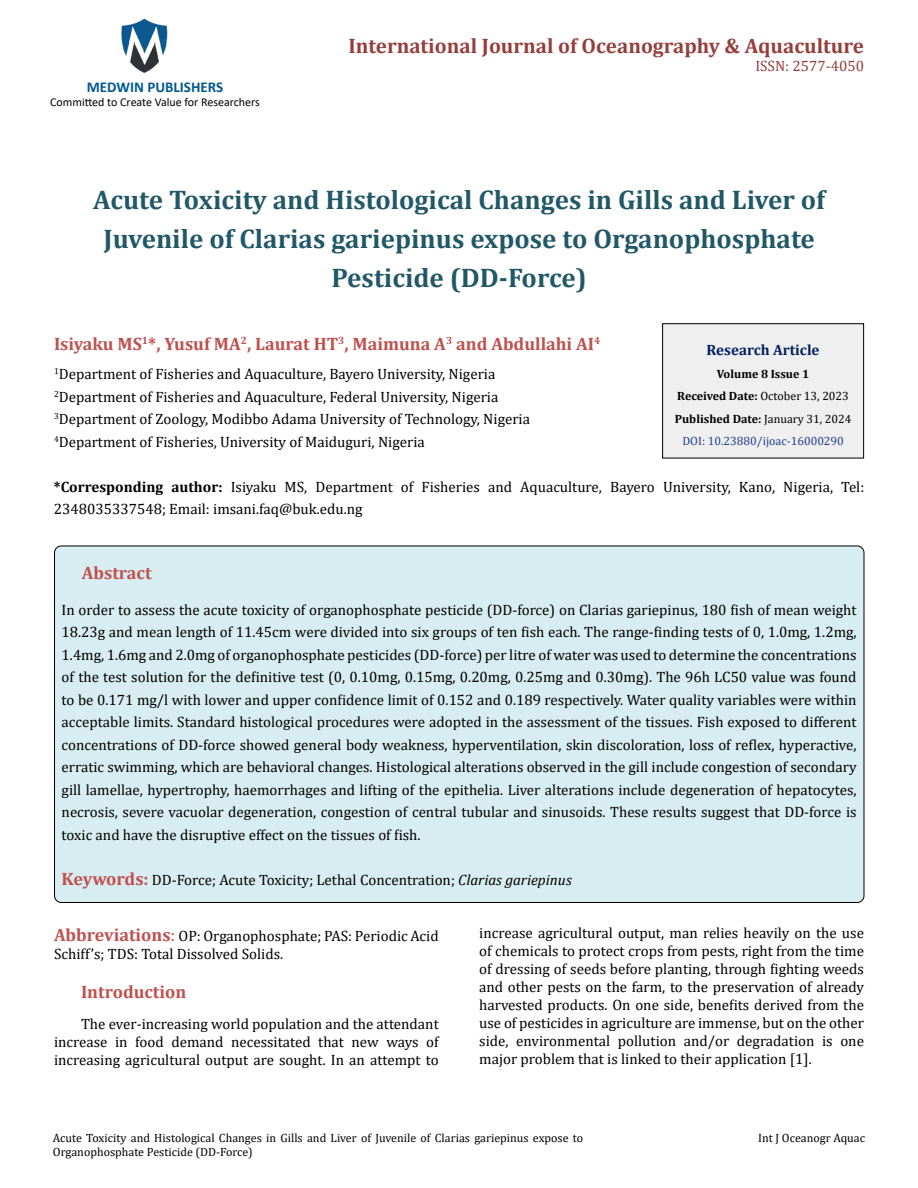
<style>
.page{position:relative;width:918px;height:1188px;background:#fff}
.page>*{position:absolute;margin:0;border:0;box-sizing:border-box;transform-origin:0 0}
.t1{font:700 27px/39px "Cambria";color:#215868;text-align:center}
.t2{font:700 21px "Cambria";color:#953f3c}
.t3{font:700 18px "Cambria";color:#c0504d}
.t4{font:15px/22.5px "Cambria";color:#000}
.t5{font:700 15px "Calibri";color:#005991}
.t6{font:700 15px "Cambria";color:#002060}
.t7{font:15px "Cambria";color:#953f3c}
.t8{font:12px/14.4px "Cambria";color:#000}
.t9{font:700 12px/22.5px "Cambria";color:#000;text-align:center}
.t10{font:12px "Calibri";color:#000}
.s1{font-weight:700}
.s2{font-weight:400}
.s3{font-weight:400;color:#25408f}
.s4{font-weight:700;font-size:18px;color:#c0504d}
.s5{font-style:italic}
.s6{font-size:18px;color:#c0504d}
</style>
<div class="page">
<img style="left:121px;top:18px;width:47px;height:55px">
<div style="left:663px;top:324px;width:201px;height:134px;background:#efefef"></div>
<div style="left:662px;top:323px;width:202px;height:135px;border:1px solid #000"></div>
<div style="left:55px;top:546px;width:809px;height:357px;background:#d8edf2;border-radius:7px"></div>
<p class="t5" style="left:87px;top:76px;width:138px">MEDWIN PUBLISHERS</p>
<p class="t10" style="left:50px;top:94px;width:211px">Committed to Create Value for Researchers</p>
<h2 class="t2" style="left:348px;top:31px;width:517px">International Journal of Oceanography &amp; Aquaculture</h2>
<p class="t7" style="left:755px;top:57px;width:110px">ISSN: 2577-4050</p>
<h1 class="t1" style="left:93px;top:180px;width:733px">Acute Toxicity and Histological Changes in Gills and Liver of<br>Juvenile of Clarias gariepinus expose to Organophosphate<br>Pesticide (DD-Force)</h1>
<p class="t3" style="left:54px;top:331px;width:548px">Isiyaku MS<sup>1</sup>*, Yusuf MA<sup>2</sup>, Laurat HT<sup>3</sup>, Maimuna A<sup>3</sup> and Abdullahi AI<sup>4</sup></p>
<p class="t4" style="left:54px;top:363px;width:478px"><sup>1</sup>Department of Fisheries and Aquaculture, Bayero University, Nigeria <sup>2</sup>Department of Fisheries and Aquaculture, Federal University, Nigeria <sup>3</sup>Department of Zoology, Modibbo Adama University of Technology, Nigeria <sup>4</sup>Department of Fisheries, University of Maiduguri, Nigeria</p>
<p class="t4" style="left:54px;top:475px;width:812px"><span class="s1">*Corresponding author:</span> Isiyaku MS, Department of Fisheries and Aquaculture, Bayero University, Kano, Nigeria, Tel:<br>2348035337548; Email: imsani.faq@buk.edu.ng</p>
<p class="t6" style="left:707px;top:340px;width:114px">Research Article</p>
<p class="t9" style="left:675px;top:362px;width:178px">Volume 8 Issue 1<br>Received Date: <span class="s2">October 13, 2023<br></span>Published Date: <span class="s2">January 31, 2024<br></span><span class="s3">DOI: 10.23880/ijoac-16000290</span></p>
<p class="t3" style="left:82px;top:560px;width:71px">Abstract</p>
<p class="t4" style="left:62px;top:599px;width:797px;text-align:justify">In order to assess the acute toxicity of organophosphate pesticide (DD-force) on Clarias gariepinus, 180 fish of mean weight 18.23g and mean length of 11.45cm were divided into six groups of ten fish each. The range-finding tests of 0, 1.0mg, 1.2mg, 1.4mg, 1.6mg and 2.0mg of organophosphate pesticides (DD-force) per litre of water was used to determine the concentrations of the test solution for the definitive test (0, 0.10mg, 0.15mg, 0.20mg, 0.25mg and 0.30mg). The 96h LC50 value was found to be 0.171 mg/l with lower and upper confidence limit of 0.152 and 0.189 respectively. Water quality variables were within acceptable limits. Standard histological procedures were adopted in the assessment of the tissues. Fish exposed to different concentrations of DD-force showed general body weakness, hyperventilation, skin discoloration, loss of reflex, hyperactive, erratic swimming, which are behavioral changes. Histological alterations observed in the gill include congestion of secondary gill lamellae, hypertrophy, haemorrhages and lifting of the epithelia. Liver alterations include degeneration of hepatocytes, necrosis, severe vacuolar degeneration, congestion of central tubular and sinusoids. These results suggest that DD-force is toxic and have the disruptive effect on the tissues of fish.</p>
<p class="t4" style="left:62px;top:869px;width:512px"><span class="s4">Keywords:</span> DD-Force; Acute Toxicity; Lethal Concentration; <span class="s5">Clarias gariepinus</span></p>
<p class="t4" style="left:54px;top:926px;width:386px;line-height:18px"><span class="s4">Abbreviations</span><span class="s6">:</span> OP: Organophosphate; PAS: Periodic Acid<br>Schiff’s; TDS: Total Dissolved Solids.</p>
<p class="t3" style="left:81px;top:979px;width:107px">Introduction</p>
<p class="t4" style="left:54px;top:1015px;width:386px;line-height:18px;text-align:justify;text-indent:27px">The ever-increasing world population and the attendant increase in food demand necessitated that new ways of increasing agricultural output are sought. In an attempt to</p>
<p class="t4" style="left:479px;top:924px;width:386px;line-height:18px;text-align:justify">increase agricultural output, man relies heavily on the use of chemicals to protect crops from pests, right from the time of dressing of seeds before planting, through fighting weeds and other pests on the farm, to the preservation of already harvested products. On one side, benefits derived from the use of pesticides in agriculture are immense, but on the other side, environmental pollution and/or degradation is one major problem that is linked to their application [1].</p>
<p class="t8" style="left:53px;top:1131px;width:532px">Acute Toxicity and Histological Changes in Gills and Liver of Juvenile of Clarias gariepinus expose to<br>Organophosphate Pesticide (DD-Force)</p>
<p class="t8" style="left:758px;top:1131px;width:108px">Int J Oceanogr Aquac</p>
</div>
